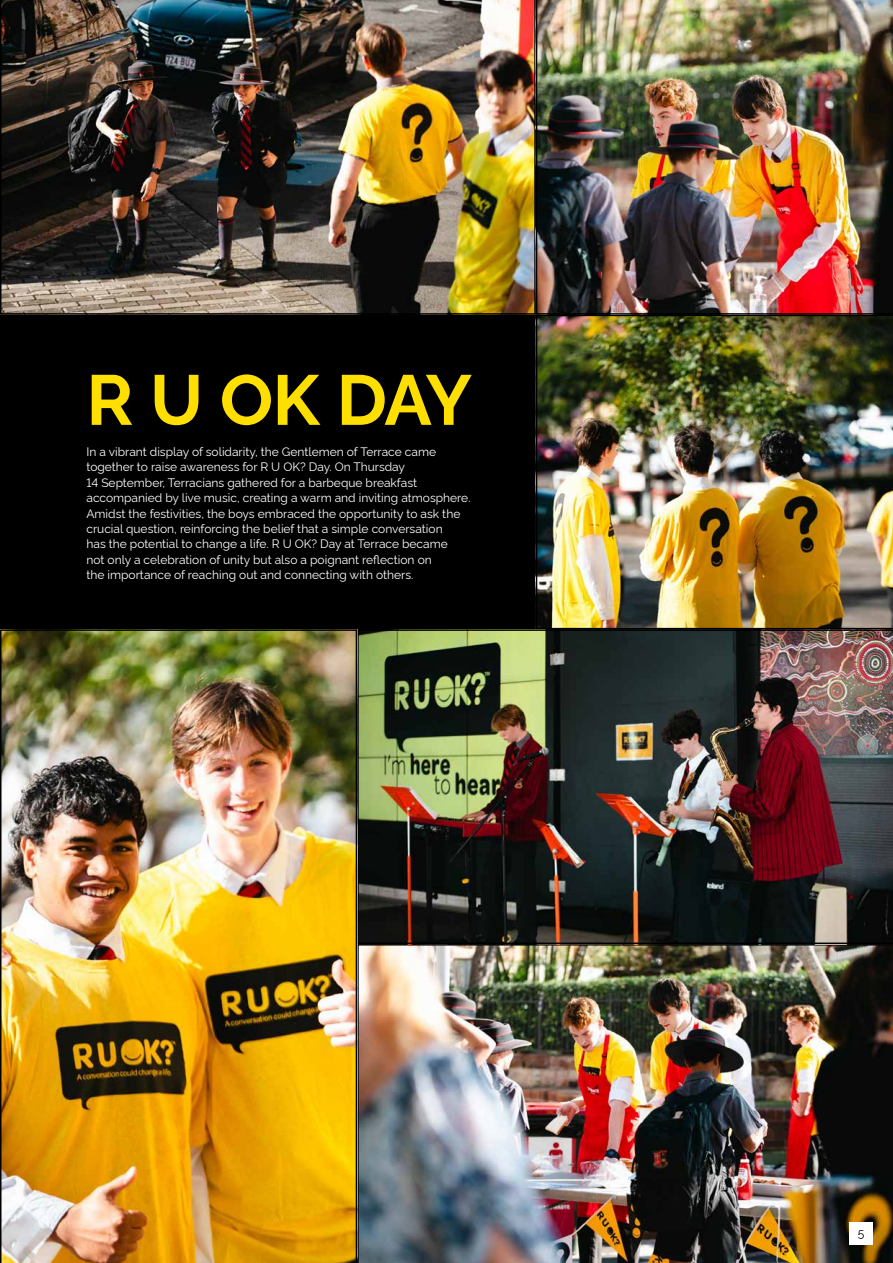
<style>
.page{position:relative;width:893px;height:1263px;background:#fff}
.page>*{position:absolute;margin:0;border:0;box-sizing:border-box;transform-origin:0 0}
.t1{font:700 70.5px "Rawline";color:#ffdf00}
.t2{font:12px/15.5px "Rawline";color:#fff}
.t3{font:12px "Raleway";color:#000}
</style>
<div class="page">
<div style="left:0;top:270px;width:605px;height:387px;background:#000"></div>
<img style="left:357px;top:944px;width:536px;height:319px">
<img style="left:0;top:0;width:536px;height:315px">
<img style="left:537px;top:315px;width:356px;height:314px">
<img style="left:357px;top:629px;width:536px;height:315px">
<img style="left:0;top:629px;width:357px;height:634px">
<img style="left:536px;top:0;width:357px;height:315px">
<img style="left:0;top:672px;width:1px;height:232px">
<div style="left:849px;top:1222px;width:24px;height:22px;background:#fff"></div>
<h1 class="t1" style="left:86px;top:345px;width:387px">R U OK DAY</h1>
<p class="t2" style="left:86px;top:442px;width:386px">In a vibrant display of solidarity, the Gentlemen of Terrace came together to raise awareness for R U OK? Day. On Thursday<br>14 September, Terracians gathered for a barbeque breakfast accompanied by live music, creating a warm and inviting atmosphere.<br>Amidst the festivities, the boys embraced the opportunity to ask the crucial question, reinforcing the belief that a simple conversation<br>has the potential to change a life. R U OK? Day at Terrace became<br>not only a celebration of unity but also a poignant reflection on<br>the importance of reaching out and connecting with others.</p>
<p class="t3" style="left:858px;top:1226px;width:8px">5</p>
</div>
